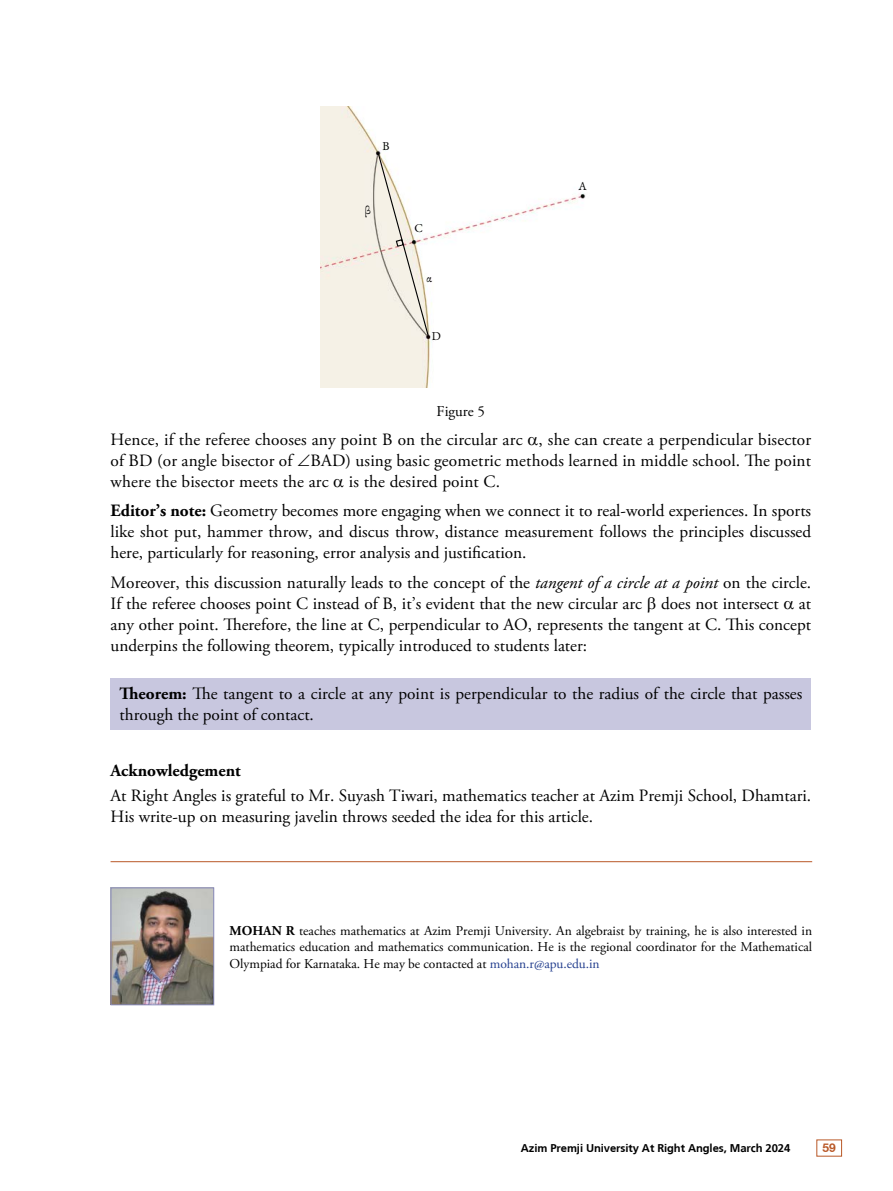
<style>
.page{position:relative;width:893px;height:1191px;background:#fff}
.page>*{position:absolute;margin:0;border:0;box-sizing:border-box;transform-origin:0 0}
.t1{font:17.25px/21px "Adobe Garamond Pro";color:#000;text-align:justify}
.t2{font:700 17.25px "Adobe Garamond Pro";color:#000}
.t3{font:15px "Adobe Garamond Pro";color:#000}
.t4{font:13.5px/16.5px "Adobe Garamond Pro";letter-spacing:-.005em;color:#000;text-align:justify}
.t5{font:12px "EB Garamond";color:#010101}
.t6{font:700 12px "Helvetica Neue CE";color:#b95827}
.t7{font:700 11.25px "Frutiger CE";letter-spacing:-.01em;color:#000}
.s1{font-weight:700}
.s2{font-style:italic}
.s3{color:#25408f}
.s4{font-family:"Frutiger LT"}
</style>
<div class="page">
<hr style="left:111px;top:861px;width:701px;height:1px;background:#b95827">
<img style="left:113px;top:889px;width:99px;height:114px">
<div style="left:111px;top:887px;width:103px;height:118px;border:1px solid #8889ba"></div>
<img style="left:320px;top:106px;width:266px;height:282px">
<svg style="left:377px;top:151px;width:53px;height:186px"></svg>
<div style="left:111px;top:678px;width:700px;height:51px;background:#c8c7df"></div>
<p class="t5" style="left:383px;top:138px;width:9px">B</p>
<p class="t5" style="left:365px;top:202px;width:8px">β</p>
<p class="t5" style="left:415px;top:220px;width:10px">C</p>
<p class="t5" style="left:426px;top:270px;width:7px">α</p>
<p class="t5" style="left:432px;top:328px;width:11px">D</p>
<p class="t3" style="left:437px;top:403px;width:50px">Figure 5</p>
<p class="t5" style="left:579px;top:178px;width:10px">A</p>
<p class="t1" style="left:111px;top:429px;width:702px">Hence, if the referee chooses any point B on the circular arc , she can create a perpendicular bisector of BD (or angle bisector of ∠BAD) using basic geometric methods learned in middle school. The point where the bisector meets the arc is the desired point C.</p>
<p class="t1" style="left:111px;top:501px;width:702px"><span class="s1">Editor’s note:</span> Geometry becomes more engaging when we connect it to real-world experiences. In sports like shot put, hammer throw, and discus throw, distance measurement follows the principles discussed here, particularly for reasoning, error analysis and justification.</p>
<p class="t1" style="left:111px;top:572px;width:702px">Moreover, this discussion naturally leads to the concept of the <span class="s2">tangent of a circle at a point</span> on the circle.<br>If the referee chooses point C instead of B, it’s evident that the new circular arc does not intersect at any other point. Therefore, the line at C, perpendicular to AO, represents the tangent at C. This concept underpins the following theorem, typically introduced to students later:</p>
<p class="t1" style="left:120px;top:684px;width:684px"><span class="s1">Theorem:</span> The tangent to a circle at any point is perpendicular to the radius of the circle that passes through the point of contact.</p>
<p class="t2" style="left:111px;top:760px;width:132px">Acknowledgement</p>
<p class="t1" style="left:111px;top:785px;width:702px">At Right Angles is grateful to Mr. Suyash Tiwari, mathematics teacher at Azim Premji School, Dhamtari.<br>His write-up on measuring javelin throws seeded the idea for this article.</p>
<p class="t4" style="left:230px;top:922px;width:584px"><span class="s1">MOHAN R</span> teaches mathematics at Azim Premji University. An algebraist by training, he is also interested in mathematics education and mathematics communication. He is the regional coordinator for the Mathematical Olympiad for Karnataka. He may be contacted at <span class="s3">mohan.r@apu.edu.in</span></p>
<p class="t7" style="left:521px;top:1141px;width:271px">Azim Premji University At Right Angles, <span class="s4">March 2024</span></p>
<p class="t6" style="left:823px;top:1140px;width:15px">59</p>
</div>
